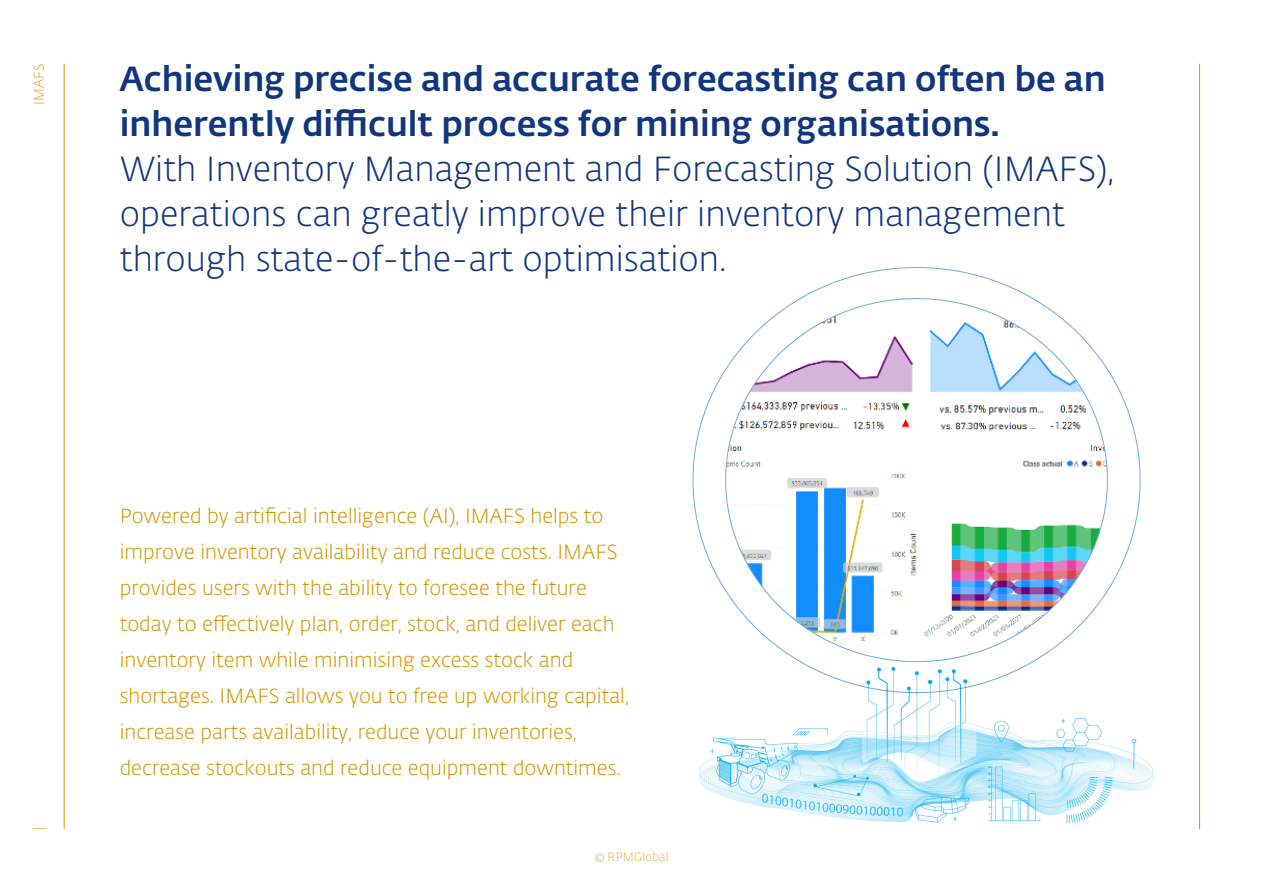
<style>
.page{position:relative;width:1263px;height:893px;background:#fff}
.page>*{position:absolute;margin:0;border:0;box-sizing:border-box;transform-origin:0 0}
.first_page_quote{font:300 34.5px/45px "Fedra Sans Alt Std";color:#11367e}
.Pullout_Quote{font:300 20.25px/36px "Fedra Sans Alt Std";color:#d49600}
.t1{font:300 13.95px "Fedra Sans Alt Std";color:#e3aa38}
.t2{font:300 12px "Fedra Sans Alt Std";color:#d49600}
.s1{font-weight:500}
</style>
<div class="page">
<img style="left:726px;top:299px;width:381px;height:360px">
<img style="left:699px;top:659px;width:456px;height:164px">
<hr style="left:64px;top:64px;width:1px;height:765px;background:#d49600">
<hr style="left:1199px;top:64px;width:1px;height:765px;background:#d49600">
<p class="t1" style="left:31px;top:105px;width:43px;rotate:-90deg">IMAFS</p>
<p class="first_page_quote" style="left:120px;top:57px;width:996px"><span class="s1">Achieving precise and accurate forecasting can often be an inherently difficult process for mining organisations.<br></span>With Inventory Management and Forecasting Solution (IMAFS), operations can greatly improve their inventory management through state-of-the-art optimisation.</p>
<p class="t1" style="left:30px;top:830px;width:5px;rotate:-90deg">|</p>
<p class="Pullout_Quote" style="left:120px;top:498px;width:511px">Powered by artificial intelligence (AI), IMAFS helps to improve inventory availability and reduce costs. IMAFS provides users with the ability to foresee the future today to effectively plan, order, stock, and deliver each inventory item while minimising excess stock and shortages. IMAFS allows you to free up working capital, increase parts availability, reduce your inventories, decrease stockouts and reduce equipment downtimes.</p>
<p class="t2" style="left:594px;top:849px;width:76px">© RPMGlobal</p>
</div>
